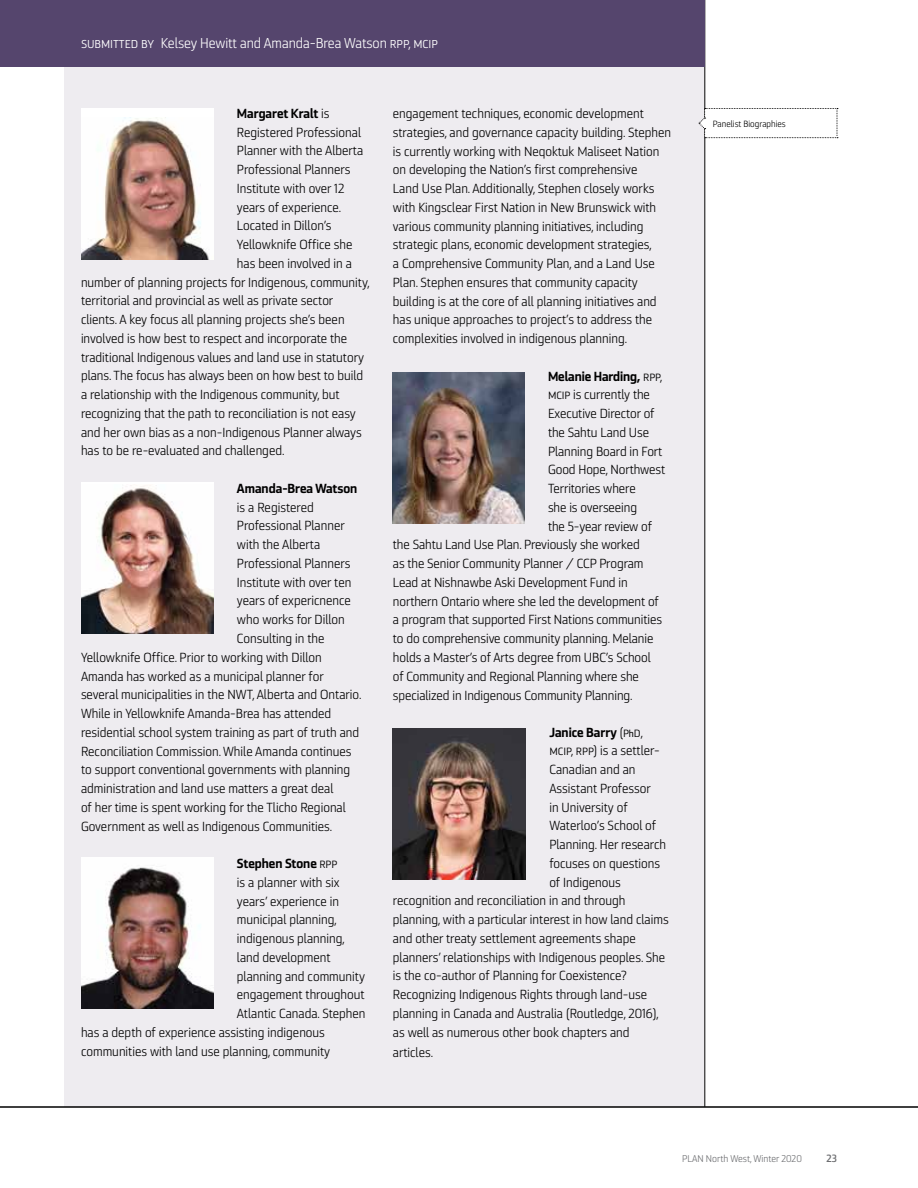
<style>
.page{position:relative;width:918px;height:1188px;background:#fff}
.page>*{position:absolute;margin:0;border:0;box-sizing:border-box;transform-origin:0 0}
.t1{font:14.25px "Ranelte Nor Boo";letter-spacing:-.005em;color:#fff}
.t2{font:13.2px/18.8px "Ranelte Nor Boo";color:#000}
.t3{font:13.2px "Ranelte Nor Bol";color:#000}
.t4{font:10.5px "Ranelte Nor Dem";color:#6d6e71}
.t5{font:9.75px "Ranelte Nor Boo";color:#6d6e71}
.t6{font:9px "Ranelte Nor Boo";color:#000}
.s1{font-family:"Ranelte Nor Boo"}
.s2{font-family:"Ranelte Nor Med";font-size:9.75px}
</style>
<div class="page">
<div style="left:65px;top:66px;width:639px;height:1041px;background:#eeecf0"></div>
<img style="left:393px;top:728px;width:132px;height:152px">
<img style="left:392px;top:373px;width:132px;height:151px">
<div style="left:81px;top:108px;width:132px;height:151px;background:#fff"></div>
<img style="left:81px;top:118px;width:128px;height:141px">
<img style="left:81px;top:485px;width:132px;height:149px">
<img style="left:81px;top:858px;width:132px;height:151px">
<hr style="left:705px;top:0;width:1px;height:1107px;background:#000">
<svg style="left:699px;top:108px;width:139px;height:30px"></svg>
<hr style="left:0;top:1107px;width:918px;height:1px;background:#000">
<div style="left:0;top:0;width:705px;height:66px;background:#55456d"></div>
<p class="t1" style="left:81px;top:34px;width:358px">submitted by Kelsey Hewitt and Amanda-Brea Watson rpp, mcip</p>
<p class="t3" style="left:237px;top:105px;width:94px">Margaret Kralt <span class="s1">is</span></p>
<p class="t2" style="left:237px;top:123px;width:126px">Registered Professional</p>
<p class="t2" style="left:237px;top:142px;width:128px">Planner with the Alberta</p>
<p class="t2" style="left:237px;top:160px;width:115px">Professional Planners</p>
<p class="t2" style="left:237px;top:179px;width:109px">Institute with over 12</p>
<p class="t2" style="left:237px;top:198px;width:106px">years of experience.</p>
<p class="t2" style="left:237px;top:217px;width:96px">Located in Dillon’s</p>
<p class="t2" style="left:237px;top:235px;width:117px">Yellowknife Office she</p>
<p class="t2" style="left:237px;top:254px;width:116px">has been involved in a</p>
<p class="t2" style="left:81px;top:273px;width:290px">number of planning projects for Indigenous, community,</p>
<p class="t2" style="left:81px;top:292px;width:254px">territorial and provincial as well as private sector</p>
<p class="t2" style="left:81px;top:310px;width:265px">clients. A key focus all planning projects she’s been</p>
<p class="t2" style="left:81px;top:329px;width:268px">involved is how best to respect and incorporate the</p>
<p class="t2" style="left:81px;top:348px;width:285px">traditional Indigenous values and land use in statutory</p>
<p class="t2" style="left:81px;top:367px;width:284px">plans. The focus has always been on how best to build</p>
<p class="t2" style="left:81px;top:385px;width:260px">a relationship with the Indigenous community, but</p>
<p class="t2" style="left:81px;top:404px;width:276px">recognizing that the path to reconciliation is not easy</p>
<p class="t2" style="left:81px;top:423px;width:282px">and her own bias as a non-Indigenous Planner always</p>
<p class="t2" style="left:81px;top:442px;width:205px">has to be re-evaluated and challenged.</p>
<p class="t3" style="left:237px;top:480px;width:122px">Amanda-Brea Watson</p>
<p class="t2" style="left:237px;top:498px;width:78px">is a Registered</p>
<p class="t2" style="left:237px;top:517px;width:109px">Professional Planner</p>
<p class="t2" style="left:237px;top:535px;width:85px">with the Alberta</p>
<p class="t2" style="left:237px;top:554px;width:115px">Professional Planners</p>
<p class="t2" style="left:237px;top:573px;width:116px">Institute with over ten</p>
<p class="t2" style="left:237px;top:592px;width:115px">years of expericnence</p>
<p class="t2" style="left:237px;top:610px;width:109px">who works for Dillon</p>
<p class="t2" style="left:237px;top:629px;width:89px">Consulting in the</p>
<p class="t2" style="left:81px;top:648px;width:242px">Yellowknife Office. Prior to working with Dillon</p>
<p class="t2" style="left:81px;top:667px;width:244px">Amanda has worked as a municipal planner for</p>
<p class="t2" style="left:81px;top:685px;width:282px">several municipalities in the NWT, Alberta and Ontario.</p>
<p class="t2" style="left:81px;top:704px;width:252px">While in Yellowknife Amanda-Brea has attended</p>
<p class="t2" style="left:81px;top:723px;width:280px">residential school system training as part of truth and</p>
<p class="t2" style="left:81px;top:742px;width:272px">Reconciliation Commission. While Amanda continues</p>
<p class="t2" style="left:81px;top:760px;width:271px">to support conventional governments with planning</p>
<p class="t2" style="left:81px;top:779px;width:254px">administration and land use matters a great deal</p>
<p class="t2" style="left:81px;top:798px;width:266px">of her time is spent working for the Tlicho Regional</p>
<p class="t2" style="left:81px;top:817px;width:253px">Government as well as Indigenous Communities.</p>
<p class="t3" style="left:237px;top:855px;width:102px">Stephen Stone <span class="s1">rpp</span></p>
<p class="t2" style="left:237px;top:873px;width:104px">is a planner with six</p>
<p class="t2" style="left:237px;top:892px;width:104px">years’ experience in</p>
<p class="t2" style="left:237px;top:911px;width:102px">municipal planning,</p>
<p class="t2" style="left:237px;top:929px;width:109px">indigenous planning,</p>
<p class="t2" style="left:237px;top:948px;width:95px">land development</p>
<p class="t2" style="left:237px;top:967px;width:130px">planning and community</p>
<p class="t2" style="left:237px;top:986px;width:129px">engagement throughout</p>
<p class="t2" style="left:237px;top:1004px;width:130px">Atlantic Canada. Stephen</p>
<p class="t2" style="left:81px;top:1023px;width:245px">has a depth of experience assisting indigenous</p>
<p class="t2" style="left:81px;top:1042px;width:251px">communities with land use planning, community</p>
<p class="t2" style="left:393px;top:104px;width:280px">engagement techniques, economic development strategies, and governance capacity building. Stephen is currently working with Neqoktuk Maliseet Nation on developing the Nation’s first comprehensive<br>Land Use Plan. Additionally, Stephen closely works with Kingsclear First Nation in New Brunswick with various community planning initiatives, including strategic plans, economic development strategies,<br>a Comprehensive Community Plan, and a Land Use Plan. Stephen ensures that community capacity building is at the core of all planning initiatives and has unique approaches to project’s to address the complexities involved in indigenous planning.</p>
<p class="t3" style="left:548px;top:368px;width:116px">Melanie Harding, <span class="s1">rpp,</span></p>
<p class="t2" style="left:548px;top:386px;width:103px">mcip is currently the</p>
<p class="t2" style="left:548px;top:404px;width:108px">Executive Director of</p>
<p class="t2" style="left:548px;top:423px;width:103px">the Sahtu Land Use</p>
<p class="t2" style="left:548px;top:442px;width:116px">Planning Board in Fort</p>
<p class="t2" style="left:548px;top:461px;width:119px">Good Hope, Northwest</p>
<p class="t2" style="left:548px;top:479px;width:89px">Territories where</p>
<p class="t2" style="left:548px;top:498px;width:91px">she is overseeing</p>
<p class="t2" style="left:548px;top:517px;width:105px">the 5-year review of</p>
<p class="t2" style="left:393px;top:536px;width:248px">the Sahtu Land Use Plan. Previously she worked</p>
<p class="t2" style="left:393px;top:554px;width:252px">as the Senior Community Planner / CCP Program</p>
<p class="t2" style="left:393px;top:573px;width:236px">Lead at Nishnawbe Aski Development Fund in</p>
<p class="t2" style="left:393px;top:592px;width:267px">northern Ontario where she led the development of</p>
<p class="t2" style="left:393px;top:611px;width:271px">a program that supported First Nations communities</p>
<p class="t2" style="left:393px;top:629px;width:262px">to do comprehensive community planning. Melanie</p>
<p class="t2" style="left:393px;top:648px;width:260px">holds a Master’s of Arts degree from UBC’s School</p>
<p class="t2" style="left:393px;top:667px;width:248px">of Community and Regional Planning where she</p>
<p class="t2" style="left:393px;top:686px;width:241px">specialized in Indigenous Community Planning.</p>
<p class="t3" style="left:549px;top:724px;width:95px">Janice Barry <span class="s1">(p</span><span class="s2">h</span><span class="s1">d,</span></p>
<p class="t2" style="left:549px;top:742px;width:112px">mcip, rpp) is a settler-</p>
<p class="t2" style="left:549px;top:760px;width:88px">Canadian and an</p>
<p class="t2" style="left:549px;top:779px;width:103px">Assistant Professor</p>
<p class="t2" style="left:549px;top:798px;width:80px">in University of</p>
<p class="t2" style="left:549px;top:817px;width:108px">Waterloo’s School of</p>
<p class="t2" style="left:549px;top:835px;width:118px">Planning. Her research</p>
<p class="t2" style="left:549px;top:854px;width:112px">focuses on questions</p>
<p class="t2" style="left:549px;top:873px;width:73px">of Indigenous</p>
<p class="t2" style="left:393px;top:892px;width:234px">recognition and reconciliation in and through</p>
<p class="t2" style="left:393px;top:910px;width:277px">planning, with a particular interest in how land claims</p>
<p class="t2" style="left:393px;top:929px;width:244px">and other treaty settlement agreements shape</p>
<p class="t2" style="left:393px;top:948px;width:274px">planners’ relationships with Indigenous peoples. She</p>
<p class="t2" style="left:393px;top:967px;width:235px">is the co-author of Planning for Coexistence?</p>
<p class="t2" style="left:393px;top:985px;width:256px">Recognizing Indigenous Rights through land-use</p>
<p class="t2" style="left:393px;top:1004px;width:267px">planning in Canada and Australia (Routledge, 2016),</p>
<p class="t2" style="left:393px;top:1023px;width:238px">as well as numerous other book chapters and</p>
<p class="t2" style="left:393px;top:1043px;width:42px">articles.</p>
<p class="t6" style="left:713px;top:118px;width:74px">Panelist Biographies</p>
<p class="t5" style="left:682px;top:1153px;width:121px">PLAN North West, Winter 2020</p>
<p class="t4" style="left:827px;top:1152px;width:12px">23</p>
</div>
